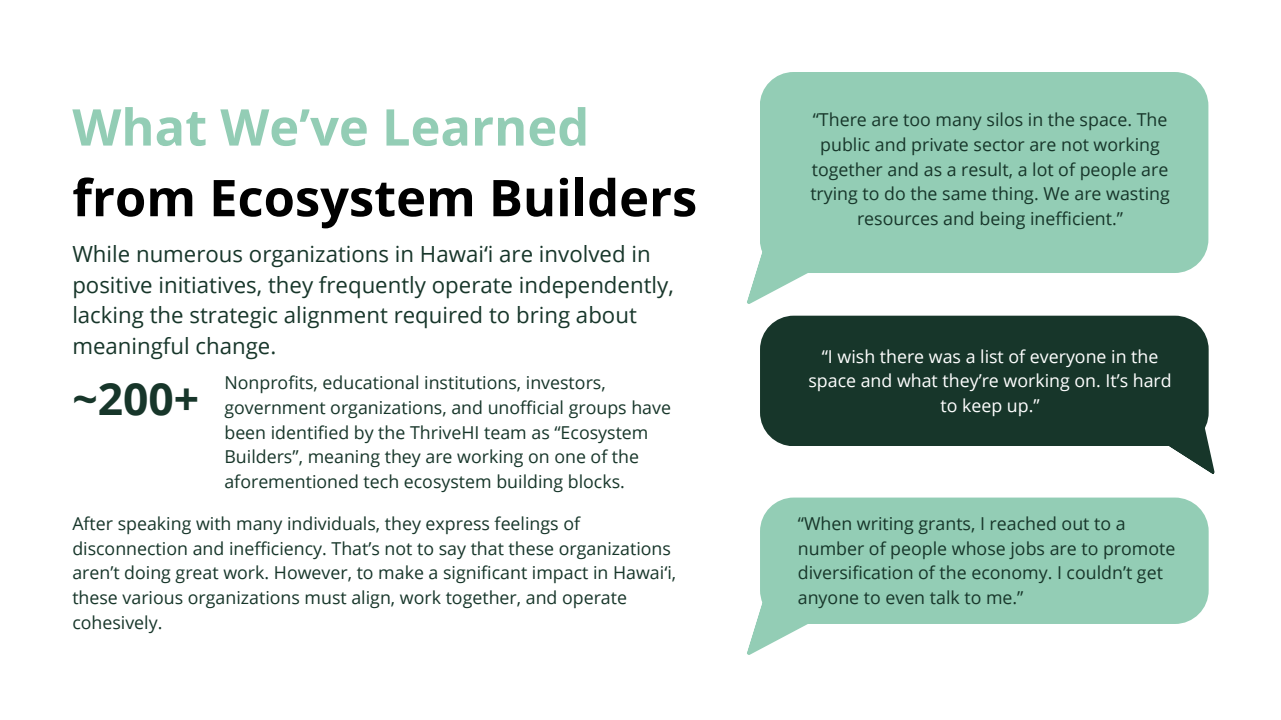
<style>
.page{position:relative;width:1281px;height:720px;background:#fff}
.page>*{position:absolute;margin:0;border:0;box-sizing:border-box;transform-origin:0 0}
.t1{font:700 50.62px/70.6px "Open Sans";color:#000}
.t2{font:700 44.5px "Open Sans";color:#17362a}
.t3{font:22.25px/30.6px "Open Sans";color:#17362a}
.t4{font:17.75px/24.6px "Open Sans";color:#17362a}
.t5{font:17.75px/24.6px "Open Sans";color:#fff;text-align:center}
.s1{color:#93cdb5}
.s2{font-family:"Noto Sans"}
</style>
<div class="page">
<div style="left:760px;top:72px;width:448px;height:201px;background:#93cdb5;border-radius:34px"></div>
<div style="left:760px;top:316px;width:448px;height:130px;background:#17362a;border-radius:34px"></div>
<svg style="left:747px;top:244px;width:114px;height:86px"></svg>
<svg style="left:1169px;top:369px;width:46px;height:105px"></svg>
<div style="left:760px;top:498px;width:448px;height:126px;background:#93cdb5;border-radius:34px"></div>
<svg style="left:747px;top:592px;width:61px;height:63px"></svg>
<h1 class="t1" style="left:72px;top:91px;width:626px"><span class="s1">What We’ve Learned </span>from Ecosystem Builders</h1>
<h3 class="t3" style="left:72px;top:238px;width:603px">While numerous organizations in Hawai<span class="s2">ʻ</span>i are involved in positive initiatives, they frequently operate independently, lacking the strategic alignment required to bring about meaningful change.</h3>
<p class="t2" style="left:72px;top:367px;width:128px">~200+</p>
<p class="t4" style="left:224px;top:370px;width:448px">Nonprofits, educational institutions, investors, government organizations, and unofficial groups have been identified by the ThriveHI team as “Ecosystem Builders”, meaning they are working on one of the aforementioned tech ecosystem building blocks.</p>
<p class="t4" style="left:72px;top:511px;width:605px">After speaking with many individuals, they express feelings of disconnection and inefficiency. That’s not to say that these organizations aren’t doing great work. However, to make a significant impact in Hawai<span class="s2">ʻ</span>i, these various organizations must align, work together, and operate cohesively.</p>
<h2 class="t4" style="left:810px;top:107px;width:361px;text-align:center">“There are too many silos in the space. The public and private sector are not working together and as a result, a lot of people are trying to do the same thing. We are wasting resources and being inefficient.”</h2>
<p class="t5" style="left:808px;top:343px;width:365px">“I wish there was a list of everyone in the space and what they’re working on. It’s hard to keep up.”</p>
<p class="t4" style="left:798px;top:511px;width:379px">“When writing grants, I reached out to a number of people whose jobs are to promote diversification of the economy. I couldn’t get anyone to even talk to me.”</p>
</div>
